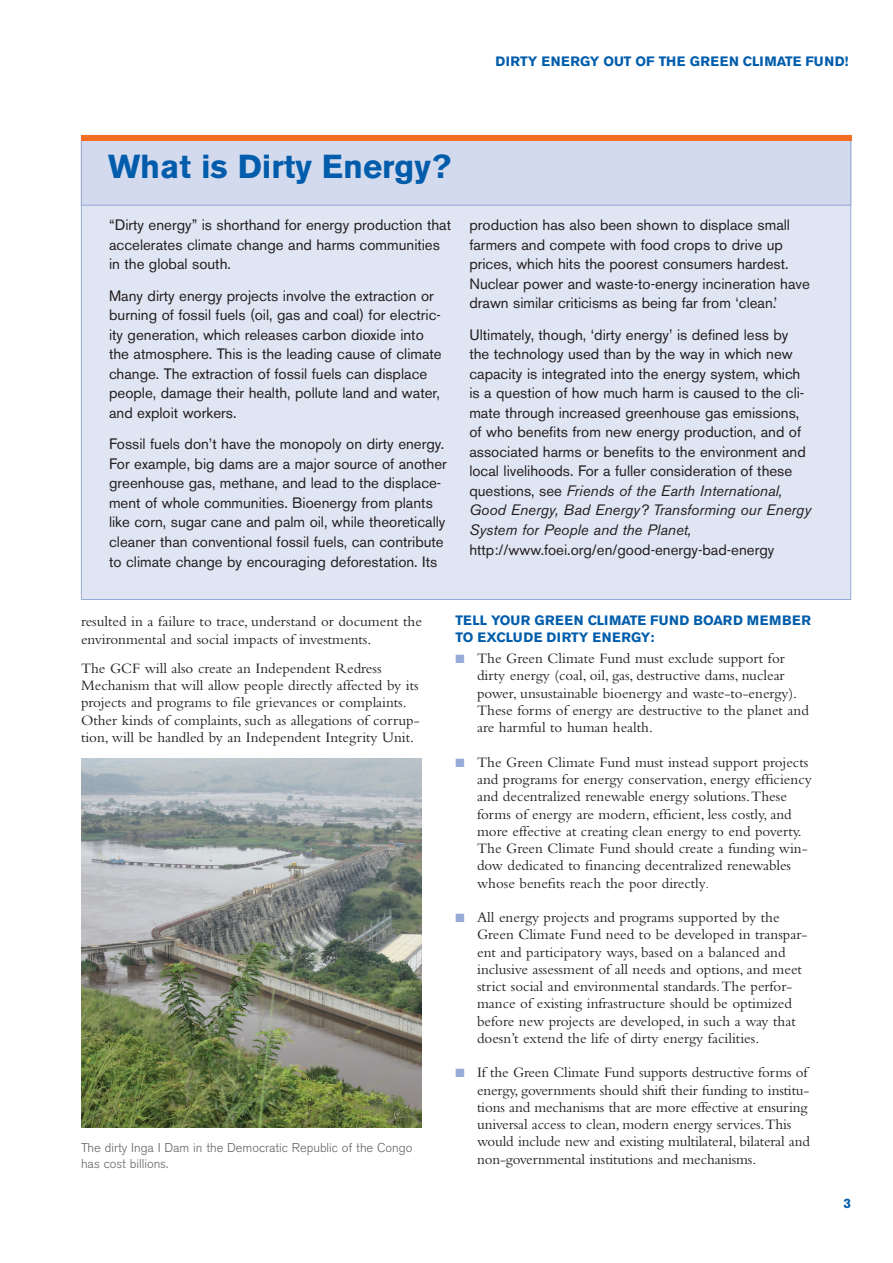
<style>
.page{position:relative;width:893px;height:1263px;background:#fff}
.page>*{position:absolute;margin:0;border:0;box-sizing:border-box;transform-origin:0 0}
.t1{font:700 33px "Akzidenz Grotesk BE";color:#015dab}
.t2{font:15px/17.2px "Bembo";color:#231f20}
.t3{font:15px/19.5px "Akzidenz Grotesk BE";color:#231f20}
.t4{font:700 13.5px/17.2px "Akzidenz Grotesk BE";letter-spacing:.04em;color:#015dab}
.t5{font:700 13.5px "Akzidenz Grotesk BE";color:#015dab}
.t6{font:700 13.5px "Akzidenz Grotesk BE";letter-spacing:.02em;color:#015dab}
.t7{font:300 12.75px/15.3px "Akzidenz Grotesk BE";color:#636366}
.s1{font-style:italic}
.s2{color:#95aad6}
.s3{font-size:12px}
</style>
<div class="page">
<img style="left:81px;top:758px;width:340px;height:370px">
<div style="left:81px;top:142px;width:770px;height:458px;background:#e0e5f3;border:1px solid #95aad6"></div>
<div style="left:81px;top:135px;width:770px;height:71px;background:#d3daee;border:1px solid #95aad6"></div>
<div style="left:81px;top:135px;width:770px;height:6px;background:#f36e21"></div>
<p class="t5" style="left:495px;top:54px;width:355px">DIRTY ENERGY OUT OF THE GREEN CLIMATE FUND!</p>
<h1 class="t1" style="left:108px;top:147px;width:344px">WHAT IS DIRTY ENERGY?</h1>
<p class="t3" style="left:109px;top:215px;width:343px">“Dirty energy” is shorthand for energy production that accelerates climate change and harms communities in the global south.</p>
<p class="t3" style="left:109px;top:286px;width:334px">Many dirty energy projects involve the extraction or burning of fossil fuels (oil, gas and coal) for electric&shy;ity generation, which releases carbon dioxide into the atmosphere. This is the leading cause of climate change. The extraction of fossil fuels can displace people, damage their health, pollute land and water, and exploit workers.</p>
<p class="t3" style="left:109px;top:434px;width:339px">Fossil fuels don’t have the monopoly on dirty energy.<br>For example, big dams are a major source of another greenhouse gas, methane, and lead to the displace&shy;ment of whole communities. Bioenergy from plants like corn, sugar cane and palm oil, while theoretically cleaner than conventional fossil fuels, can contribute to climate change by encouraging deforestation. Its</p>
<p class="t3" style="left:469px;top:215px;width:342px">production has also been shown to displace small farmers and compete with food crops to drive up prices, which hits the poorest consumers hardest.<br>Nuclear power and waste-to-energy incineration have drawn similar criticisms as being far from ‘clean.’</p>
<p class="t3" style="left:469px;top:325px;width:343px">Ultimately, though, ‘dirty energy’ is defined less by the technology used than by the way in which new capacity is integrated into the energy system, which is a question of how much harm is caused to the cli&shy;mate through increased greenhouse gas emissions, of who benefits from new energy production, and of associated harms or benefits to the environment and local livelihoods. For a fuller consideration of these questions, see <span class="s1">Friends of the Earth International, Good Energy, Bad Energy? Transforming our Energy System for People and the Planet,</span></p>
<p class="t3" style="left:469px;top:539px;width:306px">http://www.foei.org/en/good-energy-bad-energy</p>
<p class="t2" style="left:81px;top:613px;width:342px">resulted in a failure to trace, understand or document the environmental and social impacts of investments.</p>
<p class="t2" style="left:81px;top:659px;width:340px">The GCF will also create an Independent Redress Mechanism that will allow people directly affected by its projects and programs to file grievances or complaints.<br>Other kinds of complaints, such as allegations of corrup&shy;tion, will be handled by an Independent Integrity Unit.</p>
<p class="t7" style="left:81px;top:1140px;width:333px">The dirty Inga I Dam in the Democratic Republic of the Congo has cost billions.</p>
<p class="t4" style="left:455px;top:612px;width:357px">TELL YOUR GREEN CLIMATE FUND BOARD MEMBER<br>TO EXCLUDE DIRTY ENERGY:</p>
<p class="t2" style="left:477px;top:650px;width:333px;text-indent:-22px"><span class="s2">■</span> The Green Climate Fund must exclude support for dirty energy (coal, oil, gas, destructive dams, nuclear power, unsustainable bioenergy and waste-to-energy).<br>These forms of energy are destructive to the planet and are harmful to human health.</p>
<p class="t2" style="left:477px;top:753px;width:336px;text-indent:-22px"><span class="s2">■</span> The Green Climate Fund must instead support projects and programs for energy conservation, energy efficiency and decentralized renewable energy solutions. These forms of energy are modern, efficient, less costly, and more effective at creating clean energy to end poverty.<br>The Green Climate Fund should create a funding win&shy;dow dedicated to financing decentralized renewables whose benefits reach the poor directly<span class="s3">.</span></p>
<p class="t2" style="left:477px;top:908px;width:332px;text-indent:-22px"><span class="s2">■</span> All energy projects and programs supported by the Green Climate Fund need to be developed in transpar&shy;ent and participatory ways, based on a balanced and inclusive assessment of all needs and options, and meet strict social and environmental standards. The perfor&shy;mance of existing infrastructure should be optimized before new projects are developed, in such a way that doesn’t extend the life of dirty energy facilities.</p>
<p class="t2" style="left:477px;top:1064px;width:334px;text-indent:-22px"><span class="s2">■</span> If the Green Climate Fund supports destructive forms of energy, governments should shift their funding to institu&shy;tions and mechanisms that are more effective at ensuring universal access to clean, modern energy services. This would include new and existing multilateral, bilateral and non-governmental institutions and mechanisms.</p>
<p class="t6" style="left:843px;top:1195px;width:9px">3</p>
</div>
